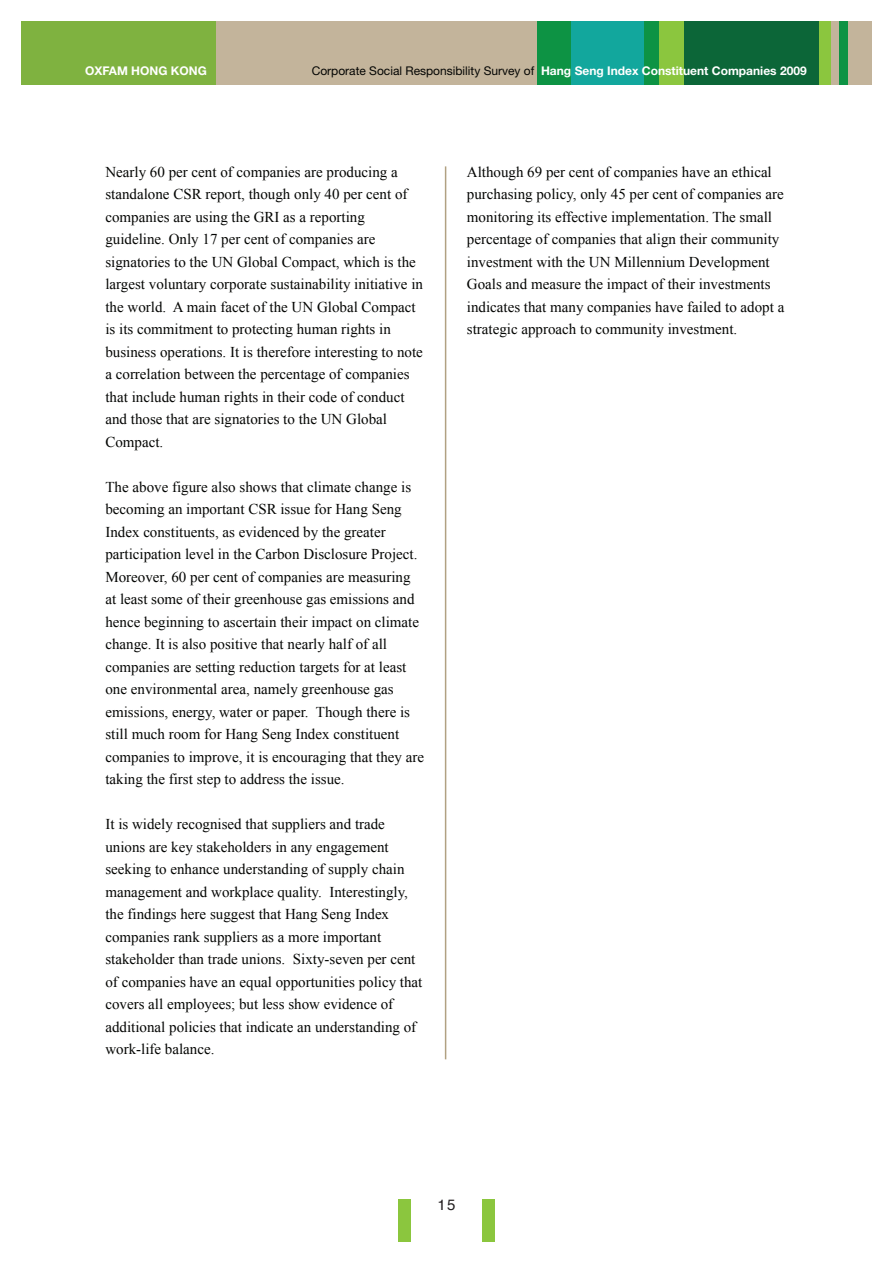
<style>
.page{position:relative;width:893px;height:1263px;background:#fff}
.page>*{position:absolute;margin:0;border:0;box-sizing:border-box;transform-origin:0 0}
.t1{font:15px/22.5px "Times New Roman";color:#040503}
.t2{font:15px "Helvetica";color:#231f20}
.t3{font:12px "Helvetica Neue";color:#040503}
.t4{font:700 12px "Helvetica Neue";color:#fff}
.s1{font-weight:700;color:#fff}
</style>
<div class="page">
<hr style="left:445px;top:166px;width:1px;height:893px;background:#b1a182">
<div style="left:21px;top:21px;width:851px;height:64px;background:#c3b49b"></div>
<div style="left:839px;top:21px;width:8px;height:64px;background:#0d9344"></div>
<div style="left:538px;top:21px;width:121px;height:64px;background:#0d9344"></div>
<div style="left:571px;top:21px;width:72px;height:64px;background:#12a79d"></div>
<div style="left:21px;top:21px;width:194px;height:64px;background:#7fb240"></div>
<div style="left:659px;top:21px;width:172px;height:64px;background:#8bc63e"></div>
<div style="left:684px;top:21px;width:134px;height:64px;background:#0c6638"></div>
<div style="left:398px;top:1199px;width:13px;height:42px;background:#8bc63e"></div>
<div style="left:482px;top:1199px;width:13px;height:42px;background:#8bc63e"></div>
<p class="t4" style="left:85px;top:63px;width:123px">OXFAM HONG KONG</p>
<p class="t3" style="left:312px;top:63px;width:496px">Corporate Social Responsibility Survey of <span class="s1">Hang Seng Index Constituent Companies 2009</span></p>
<p class="t1" style="left:105px;top:160px;width:319px">Nearly 60 per cent of companies are producing a standalone CSR report, though only 40 per cent of companies are using the GRI as a reporting guideline. Only 17 per cent of companies are signatories to the UN Global Compact, which is the largest voluntary corporate sustainability initiative in the world. A main facet of the UN Global Compact is its commitment to protecting human rights in business operations. It is therefore interesting to note a correlation between the percentage of companies that include human rights in their code of conduct and those that are signatories to the UN Global Compact.</p>
<p class="t1" style="left:105px;top:475px;width:320px">The above figure also shows that climate change is becoming an important CSR issue for Hang Seng Index constituents, as evidenced by the greater participation level in the Carbon Disclosure Project.<br>Moreover, 60 per cent of companies are measuring at least some of their greenhouse gas emissions and hence beginning to ascertain their impact on climate change. It is also positive that nearly half of all companies are setting reduction targets for at least one environmental area, namely greenhouse gas emissions, energy, water or paper. Though there is still much room for Hang Seng Index constituent companies to improve, it is encouraging that they are taking the first step to address the issue.</p>
<p class="t1" style="left:105px;top:813px;width:319px">It is widely recognised that suppliers and trade unions are key stakeholders in any engagement seeking to enhance understanding of supply chain management and workplace quality. Interestingly, the findings here suggest that Hang Seng Index companies rank suppliers as a more important stakeholder than trade unions. Sixty-seven per cent of companies have an equal opportunities policy that covers all employees; but less show evidence of additional policies that indicate an understanding of work-life balance.</p>
<p class="t1" style="left:467px;top:160px;width:319px">Although 69 per cent of companies have an ethical purchasing policy, only 45 per cent of companies are monitoring its effective implementation. The small percentage of companies that align their community investment with the UN Millennium Development Goals and measure the impact of their investments indicates that many companies have failed to adopt a strategic approach to community investment.</p>
<p class="t2" style="left:437px;top:1193px;width:20px">15</p>
</div>
